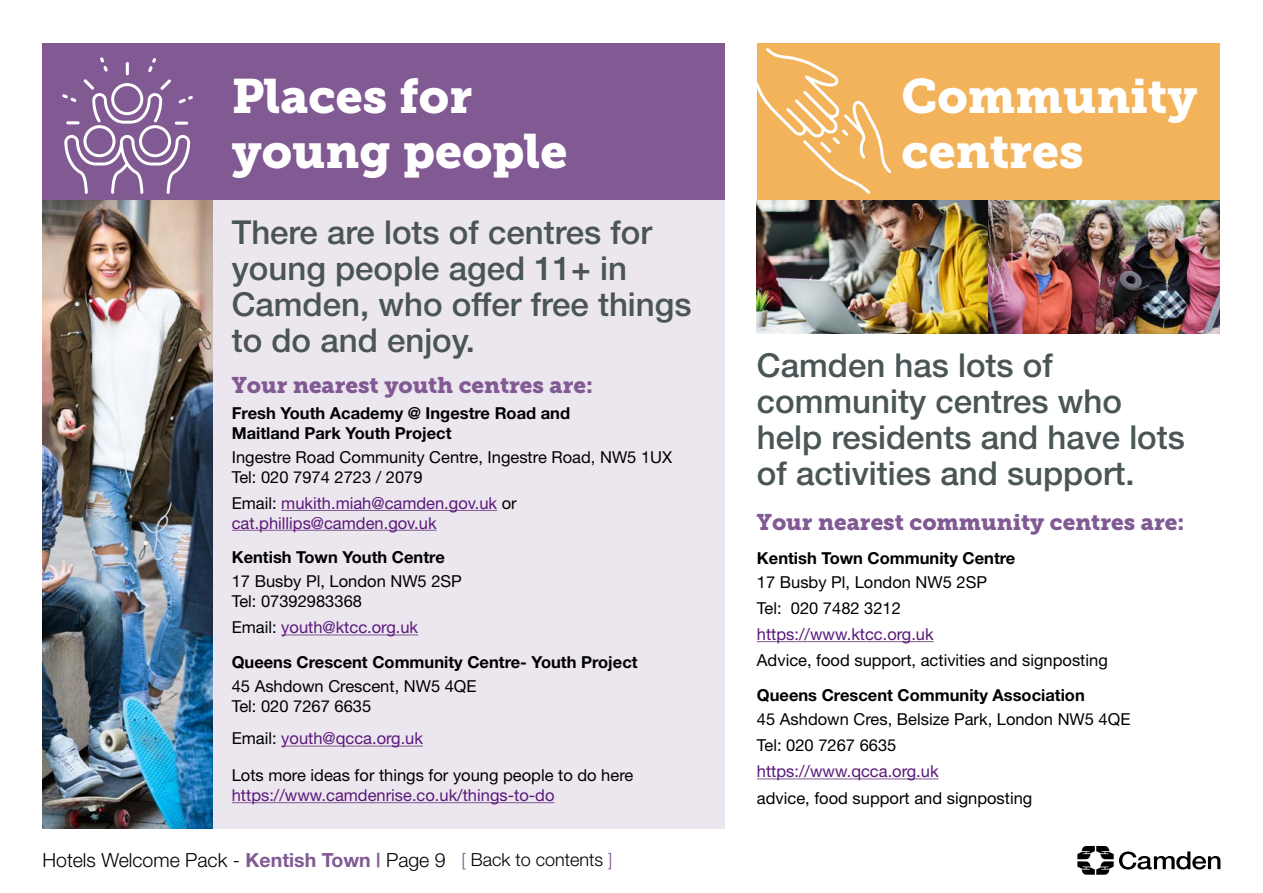
<style>
.page{position:relative;width:1263px;height:893px;background:#fff}
.page>*{position:absolute;margin:0;border:0;box-sizing:border-box;transform-origin:0 0}
.t1{font:48px/55.5px "Museo Slab 900";color:#fff}
.t2{font:500 33px/36px "Helvetica Neue";color:#4a5555}
.t3{font:22.5px "Museo Slab 900";color:#815a94}
.t4{font:300 19.5px "Helvetica Neue";color:#000}
.t5{font:16.5px/19.8px "Helvetica Neue";color:#000}
.t6{font:700 16.5px/19.8px "Helvetica Neue";color:#000}
.t7{font:16.5px/19.8px "Helvetica Neue";color:#5a187a}
.s1{color:#000}
.s2{font-weight:400}
.s3{font-weight:400;color:#5a187a}
.s4{font-weight:700;color:#815a94}
.s5{font-size:18px;color:#815a94}
.s6{font-size:18px}
</style>
<div class="page">
<div style="left:43px;top:89px;width:682px;height:804px;background:#ece6ef"></div>
<img style="left:43px;top:199px;width:170px;height:630px">
<img style="left:757px;top:199px;width:463px;height:135px">
<div style="left:757px;top:43px;width:463px;height:156px;background:#f2b35a"></div>
<div style="left:43px;top:43px;width:682px;height:156px;background:#815a94"></div>
<hr style="left:281px;top:510px;width:216px;height:1px;background:#815a94">
<hr style="left:232px;top:530px;width:205px;height:1px;background:#815a94">
<hr style="left:281px;top:635px;width:137px;height:1px;background:#815a94">
<hr style="left:281px;top:746px;width:142px;height:1px;background:#815a94">
<hr style="left:232px;top:802px;width:322px;height:1px;background:#815a94">
<hr style="left:757px;top:641px;width:177px;height:1px;background:#815a94">
<hr style="left:757px;top:778px;width:181px;height:1px;background:#815a94">
<svg style="left:757px;top:48px;width:135px;height:146px"></svg>
<svg style="left:62px;top:57px;width:131px;height:137px"></svg>
<div style="left:0;top:829px;width:1263px;height:64px;background:#fff"></div>
<svg style="left:1077px;top:846px;width:143px;height:29px"></svg>
<h1 class="t1" style="left:232px;top:68px;width:337px">Places for young people</h1>
<h2 class="t2" style="left:232px;top:214px;width:461px">There are lots of centres for young people aged 11+ in<br>Camden, who offer free things to do and enjoy.</h2>
<h3 class="t3" style="left:232px;top:372px;width:363px">Your nearest youth centres are:</h3>
<p class="t6" style="left:232px;top:403px;width:340px">Fresh Youth Academy @ Ingestre Road and<br>Maitland Park Youth Project</p>
<p class="t5" style="left:232px;top:447px;width:442px">Ingestre Road Community Centre, Ingestre Road, NW5 1UX<br>Tel: 020 7974 2723 / 2079</p>
<p class="t7" style="left:232px;top:493px;width:286px"><span class="s1">Email:</span> mukith.miah@camden.gov.uk <span class="s1">or </span>cat.phillips@camden.gov.uk</p>
<p class="t6" style="left:232px;top:547px;width:215px">Kentish Town Youth Centre</p>
<p class="t5" style="left:232px;top:571px;width:232px">17 Busby Pl, London NW5 2SP<br>Tel: 07392983368</p>
<p class="t6" style="left:232px;top:610px;width:407px;line-height:34.7px"><span class="s2">Email:</span> <span class="s3">youth@ktcc.org.uk<br></span>Queens Crescent Community Centre- Youth Project</p>
<p class="t5" style="left:232px;top:676px;width:246px">45 Ashdown Crescent, NW5 4QE<br>Tel: 020 7267 6635</p>
<p class="t7" style="left:232px;top:728px;width:193px"><span class="s1">Email:</span> youth@qcca.org.uk</p>
<p class="t5" style="left:232px;top:765px;width:403px">Lots more ideas for things for young people to do here</p>
<p class="t7" style="left:232px;top:785px;width:324px">https://www.camdenrise.co.uk/things-to-do</p>
<p class="t4" style="left:43px;top:848px;width:571px">Hotels Welcome Pack - <span class="s4">Kentish Town |</span> Page 9 <span class="s5">[</span> <span class="s6">Back to contents</span> <span class="s5">]</span></p>
<h1 class="t1" style="left:901px;top:68px;width:298px">Community centres</h1>
<h2 class="t2" style="left:757px;top:347px;width:429px">Camden has lots of community centres who help residents and have lots of activities and support.</h2>
<h3 class="t3" style="left:757px;top:509px;width:429px">Your nearest community centres are:</h3>
<p class="t6" style="left:757px;top:547px;width:260px">Kentish Town Community Centre</p>
<p class="t5" style="left:757px;top:568px;width:232px;line-height:26.2px">17 Busby Pl, London NW5 2SP<br>Tel: 020 7482 3212</p>
<p class="t7" style="left:757px;top:624px;width:178px">https://www.ktcc.org.uk</p>
<p class="t5" style="left:757px;top:650px;width:352px">Advice, food support, activities and signposting</p>
<p class="t6" style="left:757px;top:685px;width:329px">Queens Crescent Community Association</p>
<p class="t5" style="left:757px;top:706px;width:375px;line-height:26.2px">45 Ashdown Cres, Belsize Park, London NW5 4QE<br>Tel: 020 7267 6635</p>
<p class="t7" style="left:757px;top:761px;width:183px">https://www.qcca.org.uk</p>
<p class="t5" style="left:757px;top:787px;width:277px">advice, food support and signposting</p>
</div>
